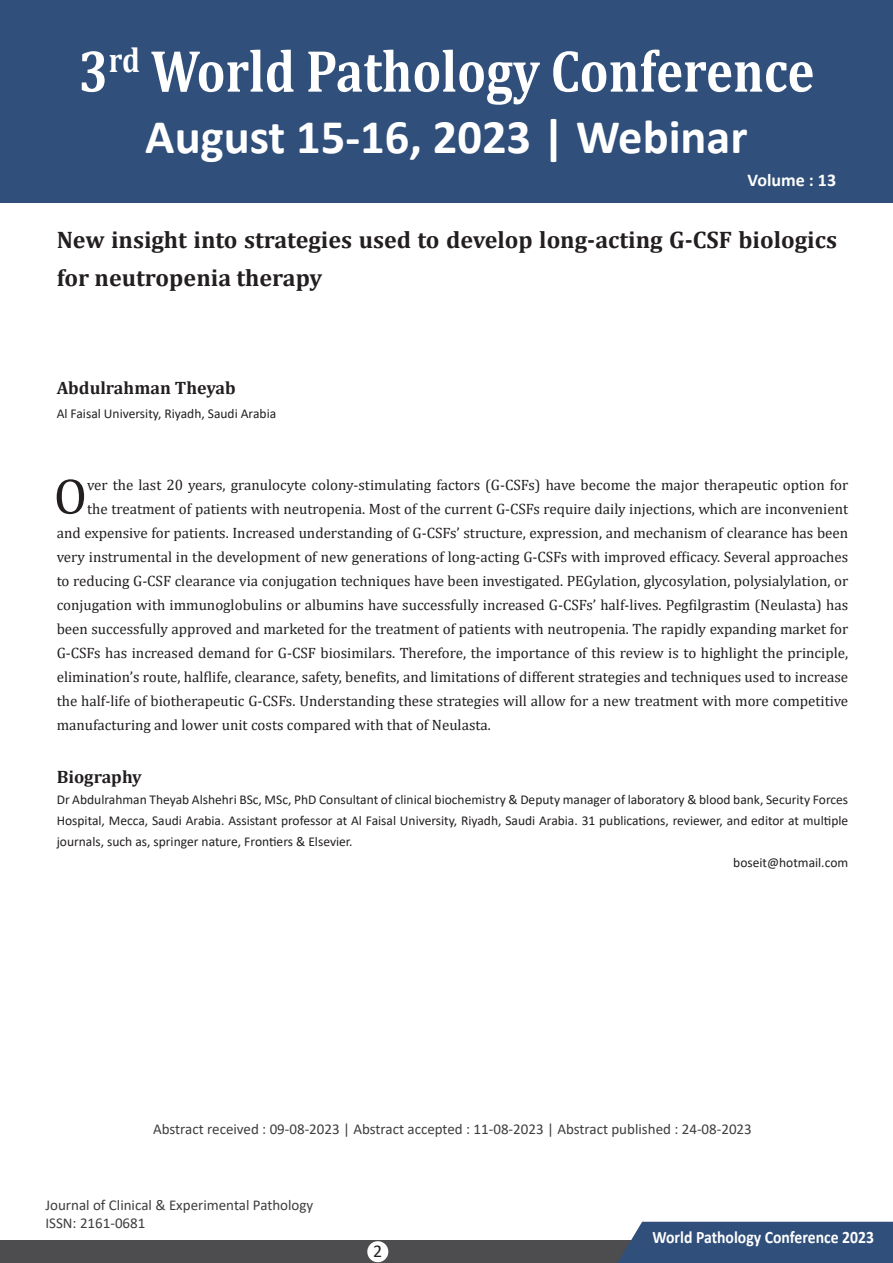
<style>
.page{position:relative;width:893px;height:1263px;background:#fff}
.page>*{position:absolute;margin:0;border:0;box-sizing:border-box;transform-origin:0 0}
.t1{font:700 60px "Cambria";color:#fff;scale:.85 1}
.t2{font:51px "Cambria";color:#231f20}
.t3{font:700 48.45px "Calibri";color:#fff}
.t4{font:700 24px/37.5px "Cambria";color:#231f20}
.t5{font:700 18px "Cambria";color:#231f20}
.t6{font:700 18px "Calibri";color:#fff}
.t7{font:18px "Calibri";color:#231f20}
.t8{font:700 17.4px "Calibri";color:#fff;scale:.9 1}
.t9{font:15px "Cambria";color:#231f20}
.t10{font:15px/18px "Calibri";color:#3e3e3f}
.t11{font:13.5px/21px "Calibri";color:#231f20;text-align:justify}
</style>
<div class="page">
<div style="left:0;top:0;width:893px;height:203px;background:#304f7b"></div>
<div style="left:0;top:1240px;width:668px;height:23px;background:#4d4d4f"></div>
<div style="left:617px;top:1222px;width:276px;height:41px;background:#304f7b"></div>
<div style="left:367px;top:1241px;width:21px;height:21px;background:#fff;border-radius:50%"></div>
<h1 class="t1" style="left:79px;top:29px;width:867px">3<sup>rd</sup> World Pathology Conference</h1>
<h3 class="t3" style="left:145px;top:102px;width:604px">August 15-16, 2023 | Webinar</h3>
<p class="t6" style="left:748px;top:168px;width:90px">Volume : 13</p>
<p class="t4" style="left:57px;top:221px;width:782px">New insight into strategies used to develop long-acting G-CSF biologics for neutropenia therapy</p>
<p class="t5" style="left:57px;top:375px;width:181px">Abdulrahman Theyab</p>
<p class="t11" style="left:57px;top:402px;width:221px">Al Faisal University, Riyadh, Saudi Arabia</p>
<p class="t2" style="left:54px;top:466px;width:35px">O</p>
<p class="t9" style="left:87px;top:476px;width:763px">ver the last 20 years, granulocyte colony-stimulating factors (G-CSFs) have become the major therapeutic option for</p>
<p class="t9" style="left:87px;top:500px;width:763px">the treatment of patients with neutropenia. Most of the current G-CSFs require daily injections, which are inconvenient</p>
<p class="t9" style="left:57px;top:524px;width:793px">and expensive for patients. Increased understanding of G-CSFs’ structure, expression, and mechanism of clearance has been</p>
<p class="t9" style="left:57px;top:548px;width:793px">very instrumental in the development of new generations of long-acting G-CSFs with improved efficacy. Several approaches</p>
<p class="t9" style="left:57px;top:572px;width:793px">to reducing G-CSF clearance via conjugation techniques have been investigated. PEGylation, glycosylation, polysialylation, or</p>
<p class="t9" style="left:57px;top:596px;width:793px">conjugation with immunoglobulins or albumins have successfully increased G-CSFs’ half-lives. Pegfilgrastim (Neulasta) has</p>
<p class="t9" style="left:57px;top:620px;width:793px">been successfully approved and marketed for the treatment of patients with neutropenia. The rapidly expanding market for</p>
<p class="t9" style="left:57px;top:644px;width:793px">G-CSFs has increased demand for G-CSF biosimilars. Therefore, the importance of this review is to highlight the principle,</p>
<p class="t9" style="left:57px;top:668px;width:793px">elimination’s route, halflife, clearance, safety, benefits, and limitations of different strategies and techniques used to increase</p>
<p class="t9" style="left:57px;top:692px;width:793px">the half-life of biotherapeutic G-CSFs. Understanding these strategies will allow for a new treatment with more competitive</p>
<p class="t9" style="left:57px;top:716px;width:436px">manufacturing and lower unit costs compared with that of Neulasta.</p>
<p class="t5" style="left:57px;top:764px;width:87px">Biography</p>
<p class="t11" style="left:57px;top:789px;width:793px">Dr Abdulrahman Theyab Alshehri BSc, MSc, PhD Consultant of clinical biochemistry &amp; Deputy manager of laboratory &amp; blood bank, Security Forces Hospital, Mecca, Saudi Arabia. Assistant professor at Al Faisal University, Riyadh, Saudi Arabia. 31 publications, reviewer, and editor at multiple journals, such as, springer nature, Frontiers &amp; Elsevier.</p>
<p class="t11" style="left:733px;top:852px;width:116px">boseit@hotmail.com</p>
<p class="t10" style="left:153px;top:1119px;width:600px">Abstract received : 09-08-2023 | Abstract accepted : 11-08-2023 | Abstract published : 24-08-2023</p>
<p class="t10" style="left:45px;top:1196px;width:270px">Journal of Clinical &amp; Experimental Pathology<br>ISSN: 2161-0681</p>
<p class="t7" style="left:373px;top:1239px;width:11px">2</p>
<p class="t8" style="left:652px;top:1225px;width:248px">World Pathology Conference 2023</p>
</div>
